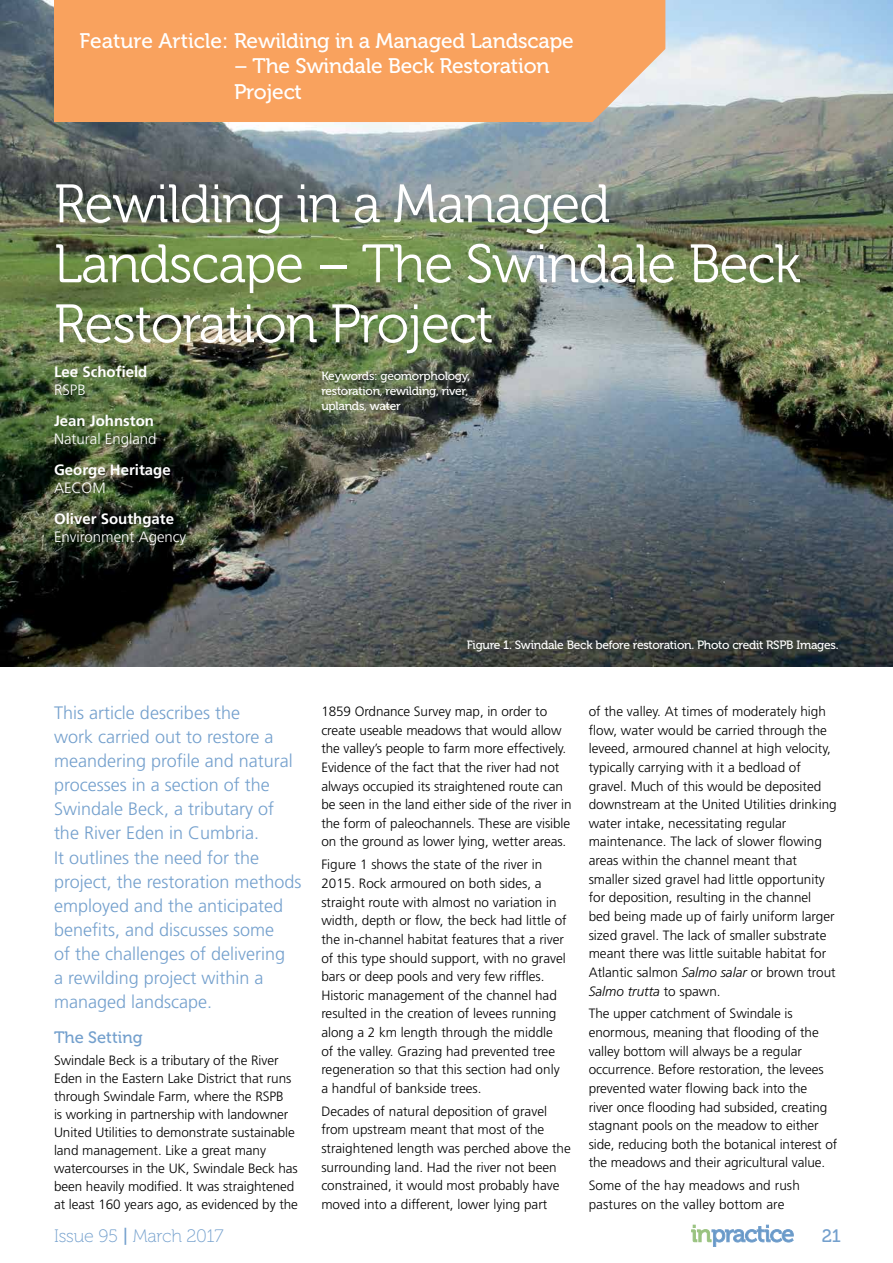
<style>
.page{position:relative;width:893px;height:1263px;background:#fff}
.page>*{position:absolute;margin:0;border:0;box-sizing:border-box;transform-origin:0 0}
.t1{font:54px/60px "Museo 300";letter-spacing:-.02em;color:#fff}
.t2{font:21px/25.2px "Museo 500";letter-spacing:-.01em;color:#fff}
.t3{font:300 18px/24px "Frutiger LT Std";color:#74a0cd}
.t4{font:18px "Museo 100";letter-spacing:-.01em;color:#74a0cd}
.t5{font:18px "Museo 500";color:#74a0cd}
.t6{font:16.5px "Museo 500";color:#74a0cd}
.t7{font:700 15px "Frutiger LT Std";color:#fff}
.t8{font:300 15px "Frutiger LT Std";color:#fff}
.t9{font:300 13.5px/18.6px "Frutiger LT Std";color:#000}
.t10{font:12px/15px "Museo 500";letter-spacing:-.02em;color:#fff}
.s1{font-style:italic}
.s2{font-family:"Museo 500"}
</style>
<div class="page">
<svg style="left:691px;top:1224px;width:103px;height:23px"></svg>
<img style="left:0;top:0;width:893px;height:666px">
<div style="left:54px;top:0;width:611px;height:122px;background:#f9a25e"></div>
<h2 class="t2" style="left:80px;top:29px;width:496px">Feature Article: Rewilding in a Managed Landscape</h2>
<h2 class="t2" style="left:234px;top:54px;width:317px">– The Swindale Beck Restoration<br>Project</h2>
<h1 class="t1" style="left:54px;top:175px;width:748px">Rewilding in a Managed<br>Landscape – The Swindale Beck<br>Restoration Project</h1>
<p class="t7" style="left:54px;top:363px;width:95px">Lee Schofield</p>
<p class="t8" style="left:54px;top:382px;width:33px">RSPB</p>
<p class="t7" style="left:54px;top:412px;width:102px">Jean Johnston</p>
<p class="t8" style="left:54px;top:430px;width:104px">Natural England</p>
<p class="t7" style="left:54px;top:461px;width:118px">George Heritage</p>
<p class="t8" style="left:54px;top:479px;width:53px">AECOM</p>
<p class="t7" style="left:54px;top:510px;width:122px">Oliver Southgate</p>
<p class="t8" style="left:54px;top:528px;width:134px">Environment Agency</p>
<p class="t10" style="left:321px;top:369px;width:151px">Keywords: geomorphology, restoration, rewilding, river, uplands, water</p>
<p class="t10" style="left:467px;top:637px;width:373px">Figure 1. Swindale Beck before restoration. Photo credit RSPB Images.</p>
<p class="t3" style="left:54px;top:701px;width:249px">This article describes the<br>work carried out to restore a meandering profile and natural processes in a section of the<br>Swindale Beck, a tributary of the River Eden in Cumbria.<br>It outlines the need for the project, the restoration methods employed and the anticipated benefits, and discusses some<br>of the challenges of delivering<br>a rewilding project within a managed landscape.</p>
<p class="t6" style="left:54px;top:1028px;width:90px">The Setting</p>
<p class="t9" style="left:54px;top:1051px;width:245px;line-height:18px">Swindale Beck is a tributary of the River Eden in the Eastern Lake District that runs through Swindale Farm, where the RSPB<br>is working in partnership with landowner United Utilities to demonstrate sustainable land management. Like a great many watercourses in the UK, Swindale Beck has been heavily modified. It was straightened at least 160 years ago, as evidenced by the</p>
<p class="t9" style="left:321px;top:702px;width:252px">1859 Ordnance Survey map, in order to create useable meadows that would allow the valley’s people to farm more effectively.<br>Evidence of the fact that the river had not always occupied its straightened route can be seen in the land either side of the river in the form of paleochannels. These are visible on the ground as lower lying, wetter areas.</p>
<p class="t9" style="left:321px;top:855px;width:247px">Figure 1 shows the state of the river in 2015. Rock armoured on both sides, a straight route with almost no variation in width, depth or flow, the beck had little of the in-channel habitat features that a river of this type should support, with no gravel bars or deep pools and very few riffles.<br>Historic management of the channel had resulted in the creation of levees running along a 2 km length through the middle of the valley. Grazing had prevented tree regeneration so that this section had only a handful of bankside trees.</p>
<p class="t9" style="left:321px;top:1102px;width:251px">Decades of natural deposition of gravel from upstream meant that most of the straightened length was perched above the surrounding land. Had the river not been constrained, it would most probably have moved into a different, lower lying part</p>
<p class="t9" style="left:589px;top:702px;width:250px">of the valley. At times of moderately high flow, water would be carried through the leveed, armoured channel at high velocity, typically carrying with it a bedload of gravel. Much of this would be deposited downstream at the United Utilities drinking water intake, necessitating regular maintenance. The lack of slower flowing areas within the channel meant that smaller sized gravel had little opportunity for deposition, resulting in the channel<br>bed being made up of fairly uniform larger sized gravel. The lack of smaller substrate meant there was little suitable habitat for Atlantic salmon <span class="s1">Salmo salar</span> or brown trout <span class="s1">Salmo trutta</span> to spawn.</p>
<p class="t9" style="left:589px;top:1005px;width:250px">The upper catchment of Swindale is enormous, meaning that flooding of the valley bottom will always be a regular occurrence. Before restoration, the levees prevented water flowing back into the<br>river once flooding had subsided, creating stagnant pools on the meadow to either side, reducing both the botanical interest of the meadows and their agricultural value.</p>
<p class="t9" style="left:589px;top:1176px;width:213px">Some of the hay meadows and rush pastures on the valley bottom are</p>
<h3 class="t4" style="left:54px;top:1226px;width:171px">Issue 95 <span class="s2">|</span> March 2017</h3>
<h3 class="t5" style="left:822px;top:1225px;width:21px">21</h3>
</div>
